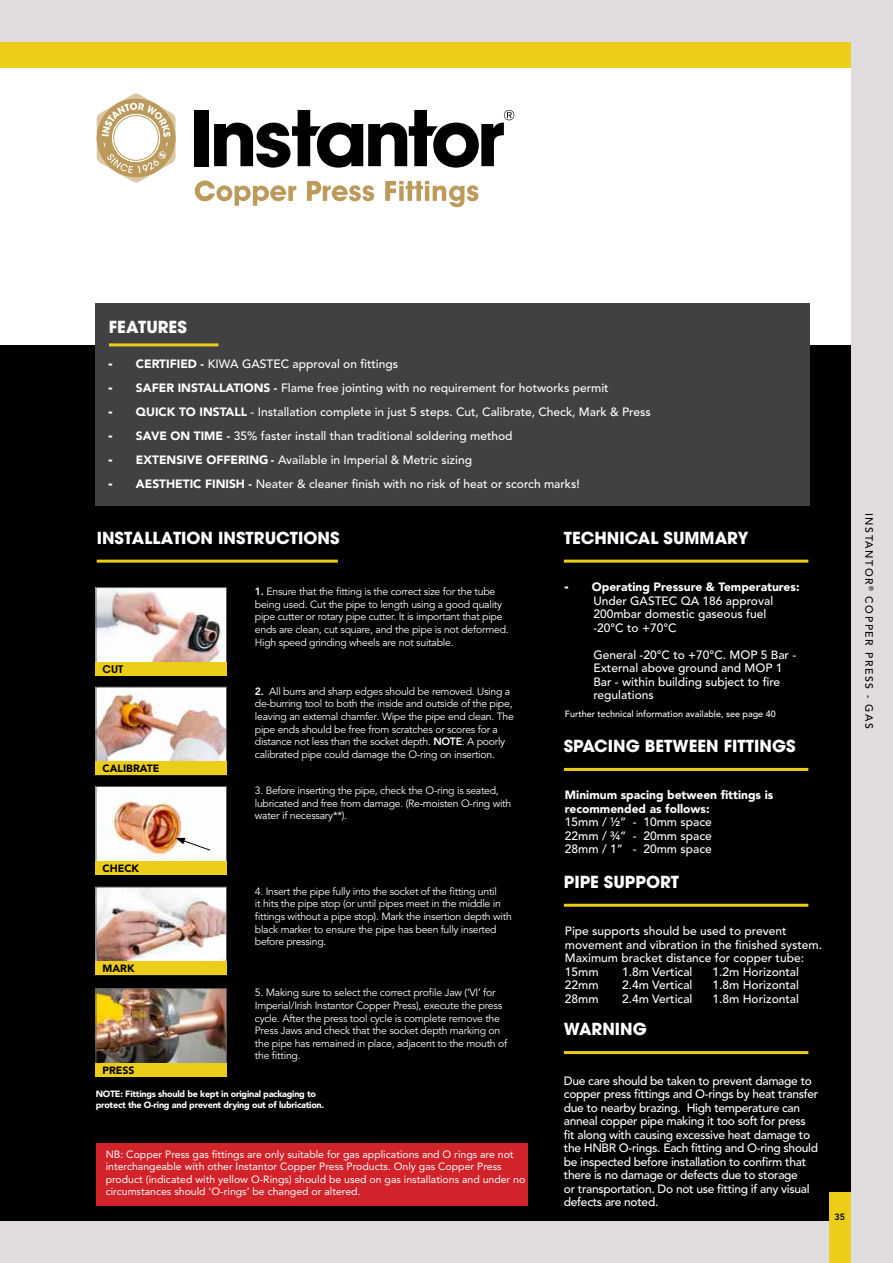
<style>
.page{position:relative;width:893px;height:1263px;background:#e0dcde}
.page>*{position:absolute;margin:0;border:0;box-sizing:border-box;transform-origin:0 0}
.t1{font:700 16.5px "ITC Avant Garde Pro";color:#fff}
.t2{font:500 12px/13.5px "Avenir LT Std";color:#fff}
.t3{font:500 12px/13.5px "Avenir LT Std";letter-spacing:-.025em;color:#fff}
.t4{font:900 12px/13.5px "Avenir LT Std";color:#fff}
.t5{font:10.5px/12.6px "Avenir LT Std";letter-spacing:-.025em;color:#fff}
.t6{font:10.5px/12.6px "Avenir LT Std";color:#fff}
.t7{font:500 10.5px "Avenir LT Std";letter-spacing:.15em;color:#000}
.t8{font:900 10.5px "Avenir LT Std";color:#000}
.t9{font:600 10.5px "ITC Avant Garde Std";color:#000}
.t10{font:900 9px/10.8px "Avenir LT Std";letter-spacing:-.025em;color:#fff}
.t11{font:500 9px "Avenir LT Std";color:#fff}
.t12{font:800 9px "Avenir LT Std";color:#000}
.s1{font-family:"ITC Avant Garde Pro";font-weight:700}
.s2{font-weight:900}
.s3{font-weight:800}
</style>
<div class="page">
<div style="left:0;top:43px;width:850px;height:1177px;background:#fff"></div>
<div style="left:0;top:345px;width:850px;height:875px;background:#000"></div>
<div style="left:96px;top:303px;width:714px;height:203px;background:#414042"></div>
<hr style="left:564px;top:560px;width:244px;height:3px;background:#eccd19">
<svg style="left:195px;top:181px;width:101px;height:25px"></svg>
<svg style="left:307px;top:181px;width:67px;height:20px"></svg>
<svg style="left:385px;top:181px;width:93px;height:26px"></svg>
<div style="left:195px;top:110px;width:14px;height:56px;background:#000"></div>
<svg style="left:214px;top:110px;width:300px;height:58px"></svg>
<svg style="left:97px;top:94px;width:79px;height:88px"></svg>
<hr style="left:109px;top:343px;width:109px;height:3px;background:#eccd19">
<hr style="left:97px;top:560px;width:241px;height:3px;background:#eccd19">
<img style="left:98px;top:589px;width:127px;height:73px">
<div style="left:96px;top:587px;width:131px;height:89px;border:1px solid #58595b"></div>
<div style="left:96px;top:662px;width:131px;height:14px;background:#eccd19"></div>
<img style="left:98px;top:689px;width:127px;height:72px">
<div style="left:96px;top:761px;width:131px;height:14px;background:#eccd19"></div>
<img style="left:98px;top:788px;width:127px;height:73px">
<div style="left:96px;top:786px;width:131px;height:88px;border:1px solid #58595b"></div>
<div style="left:96px;top:861px;width:131px;height:13px;background:#eccd19"></div>
<img style="left:98px;top:889px;width:127px;height:72px">
<div style="left:96px;top:887px;width:131px;height:88px;border:1px solid #58595b"></div>
<div style="left:96px;top:961px;width:131px;height:14px;background:#eccd19"></div>
<img style="left:98px;top:990px;width:127px;height:73px">
<div style="left:96px;top:988px;width:131px;height:89px;border:1px solid #58595b"></div>
<div style="left:96px;top:1063px;width:131px;height:14px;background:#eccd19"></div>
<hr style="left:564px;top:768px;width:244px;height:3px;background:#eccd19">
<hr style="left:564px;top:904px;width:244px;height:3px;background:#eccd19">
<hr style="left:564px;top:1051px;width:244px;height:3px;background:#eccd19">
<div style="left:829px;top:1193px;width:21px;height:70px;background:#eccd19"></div>
<div style="left:96px;top:1144px;width:431px;height:62px;background:#d2232a"></div>
<svg style="left:176px;top:838px;width:35px;height:13px"></svg>
<div style="left:0;top:43px;width:850px;height:25px;background:#eccd19"></div>
<h1 class="t1" style="left:109px;top:315px;width:79px">FEATURES</h1>
<p class="t2" style="left:109px;top:357px;width:291px"><span class="s1">-</span> <span class="s2">CERTIFIED -</span> KIWA GASTEC approval on fittings</p>
<p class="t2" style="left:109px;top:381px;width:501px"><span class="s1">-</span> <span class="s2">SAFER INSTALLATIONS -</span> Flame free jointing with no requirement for hotworks permit</p>
<p class="t2" style="left:109px;top:405px;width:543px"><span class="s1">-</span> <span class="s2">QUICK TO INSTALL</span> - Installation complete in just 5 steps. Cut, Calibrate, Check, Mark &amp; Press</p>
<p class="t2" style="left:109px;top:429px;width:405px"><span class="s1">-</span> <span class="s2">SAVE ON TIME -</span> 35% faster install than traditional soldering method</p>
<p class="t2" style="left:109px;top:453px;width:365px"><span class="s1">-</span> <span class="s2">EXTENSIVE OFFERING -</span> Available in Imperial &amp; Metric sizing</p>
<p class="t2" style="left:109px;top:477px;width:472px"><span class="s1">-</span> <span class="s2">AESTHETIC FINISH -</span> Neater &amp; cleaner finish with no risk of heat or scorch marks!</p>
<h1 class="t1" style="left:97px;top:527px;width:244px">INSTALLATION INSTRUCTIONS</h1>
<h1 class="t1" style="left:564px;top:527px;width:186px">TECHNICAL SUMMARY</h1>
<p class="t2" style="left:593px;top:580px;width:208px;text-indent:-28px"><span class="s1">-</span> <span class="s2">Operating Pressure &amp; Temperatures:<br></span>Under GASTEC QA 186 approval<br>200mbar domestic gaseous fuel -20°C to +70°C</p>
<p class="t2" style="left:593px;top:648px;width:204px">General -20°C to +70°C. MOP 5 Bar -<br>External above ground and MOP 1<br>Bar - within building subject to fire regulations</p>
<p class="t11" style="left:565px;top:709px;width:212px">Further technical information available, see page 40</p>
<p class="t5" style="left:255px;top:586px;width:255px"><span class="s3">1.</span> Ensure that the fitting is the correct size for the tube being used. Cut the pipe to length using a good quality pipe cutter or rotary pipe cutter. It is important that pipe ends are clean, cut square, and the pipe is not deformed.<br>High speed grinding wheels are not suitable.</p>
<p class="t5" style="left:255px;top:685px;width:261px"><span class="s3">2.</span> All burrs and sharp edges should be removed. Using a de-burring tool to both the inside and outside of the pipe, leaving an external chamfer. Wipe the pipe end clean. The pipe ends should be free from scratches or scores for a distance not less than the socket depth. <span class="s3">NOTE</span>: A poorly calibrated pipe could damage the O-ring on insertion.</p>
<p class="t5" style="left:255px;top:784px;width:258px">3. Before inserting the pipe, check the O-ring is seated, lubricated and free from damage. (Re-moisten O-ring with water if necessary**).</p>
<p class="t9" style="left:103px;top:662px;width:22px">CUT</p>
<h1 class="t1" style="left:564px;top:735px;width:233px">SPACING BETWEEN FITTINGS</h1>
<p class="t4" style="left:565px;top:788px;width:210px">Minimum spacing between fittings is recommended as follows:</p>
<p class="t2" style="left:565px;top:816px;width:148px;text-align:justify">15mm / 1/2” - 10mm space 22mm / 3/4” - 20mm space 28mm / 1” - 20mm space</p>
<h1 class="t1" style="left:564px;top:871px;width:117px">PIPE SUPPORT</h1>
<p class="t2" style="left:565px;top:924px;width:259px">Pipe supports should be used to prevent movement and vibration in the finished system.<br>Maximum bracket distance for copper tube:<br>15mm</p>
<p class="t8" style="left:103px;top:762px;width:58px">CALIBRATE</p>
<p class="t8" style="left:103px;top:862px;width:38px">CHECK</p>
<p class="t5" style="left:255px;top:885px;width:258px">4. Insert the pipe fully into the socket of the fitting until<br>it hits the pipe stop (or until pipes meet in the middle in fittings without a pipe stop). Mark the insertion depth with black marker to ensure the pipe has been fully inserted before pressing.</p>
<p class="t8" style="left:103px;top:962px;width:34px">MARK</p>
<p class="t2" style="left:622px;top:965px;width:72px">1.8m Vertical</p>
<p class="t2" style="left:712px;top:965px;width:88px">1.2m Horizontal</p>
<p class="t5" style="left:255px;top:987px;width:254px">5. Making sure to select the correct profile Jaw (‘VI’ for Imperial/Irish Instantor Copper Press), execute the press cycle. After the press tool cycle is complete remove the Press Jaws and check that the socket depth marking on the pipe has remained in place, adjacent to the mouth of the fitting.</p>
<p class="t8" style="left:103px;top:1064px;width:34px">PRESS</p>
<p class="t10" style="left:96px;top:1088px;width:230px">NOTE: Fittings should be kept in original packaging to protect the O-ring and prevent drying out of lubrication.</p>
<p class="t6" style="left:106px;top:1148px;width:421px">NB: Copper Press gas fittings are only suitable for gas applications and O rings are not interchangeable with other Instantor Copper Press Products. Only gas Copper Press product (indicated with yellow O-Rings) should be used on gas installations and under no circumstances should ‘O-rings’ be changed or altered.</p>
<p class="t2" style="left:565px;top:978px;width:35px">22mm</p>
<p class="t2" style="left:622px;top:978px;width:72px">2.4m Vertical</p>
<p class="t2" style="left:712px;top:978px;width:88px">1.8m Horizontal</p>
<p class="t2" style="left:565px;top:992px;width:35px">28mm</p>
<p class="t2" style="left:622px;top:992px;width:72px">2.4m Vertical</p>
<p class="t2" style="left:712px;top:992px;width:88px">1.8m Horizontal</p>
<h1 class="t1" style="left:564px;top:1018px;width:84px">WARNING</h1>
<p class="t3" style="left:564px;top:1074px;width:256px">Due care should be taken to prevent damage to copper press fittings and O-rings by heat transfer due to nearby brazing. High temperature can anneal copper pipe making it too soft for press fit along with causing excessive heat damage to the HNBR O-rings. Each fitting and O-ring should be inspected before installation to confirm that there is no damage or defects due to storage<br>or transportation. Do not use fitting if any visual defects are noted.</p>
<p class="t12" style="left:835px;top:1212px;width:12px">35</p>
<p class="t7" style="left:875px;top:513px;width:217px;rotate:90deg">INSTANTOR<sup>®</sup> COPPER PRESS - GAS</p>
</div>
